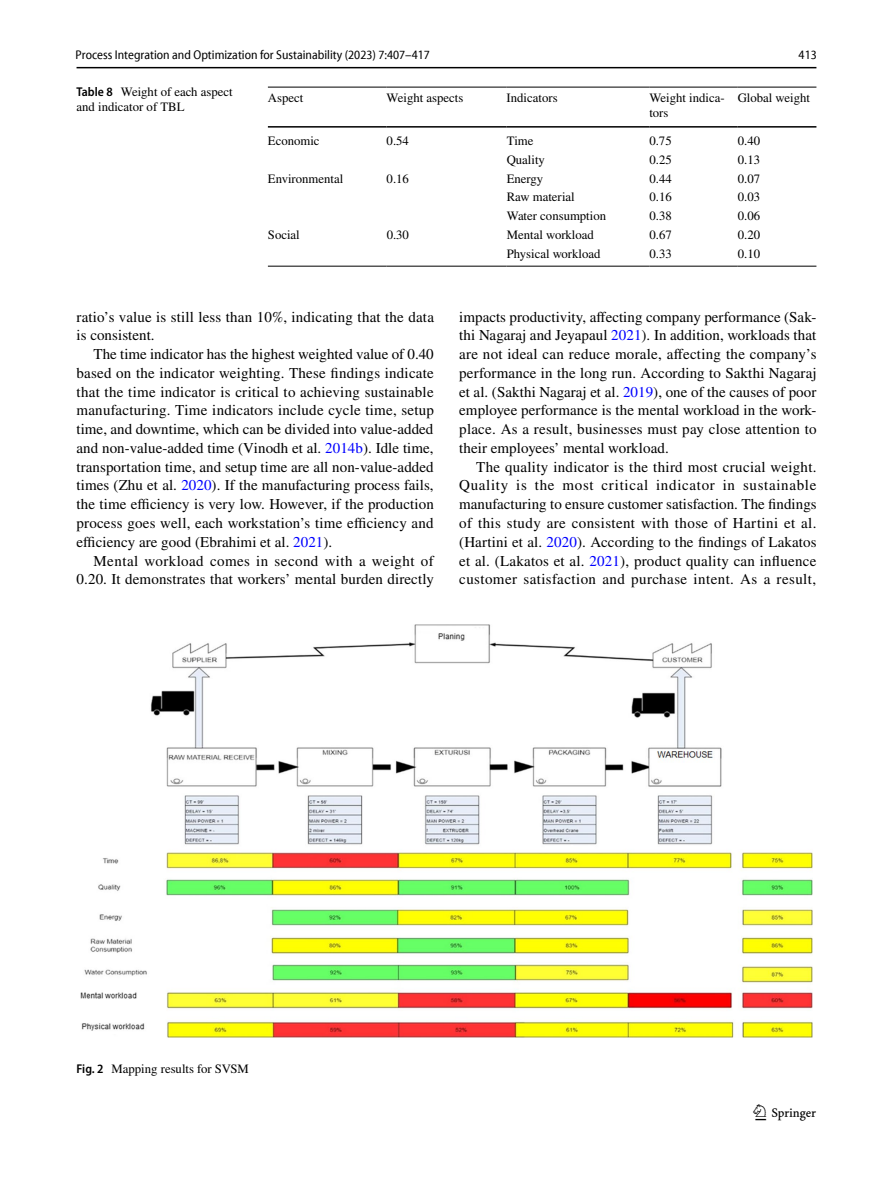
<style>
.page{position:relative;width:893px;height:1187px;background:#fff}
.page>*{position:absolute;margin:0;border:0;box-sizing:border-box;transform-origin:0 0}
.t1{font:22.5px "Springnew Regular 3";color:#000}
.t2{font:15px/18.8px "STIX";letter-spacing:.01em;color:#000;text-align:justify}
.t3{font:12.75px/15px "STIX";color:#000}
.t4{font:semi-condensed 12.75px "Myriad Pro Unic";color:#000}
.s1{font-family:"Myriad Pro";font-weight:600;font-stretch:semi-condensed}
.s2{color:#00f}
</style>
<div class="page">
<hr style="left:77px;top:67px;width:739px;height:1px;background:#000">
<hr style="left:268px;top:87px;width:119px;height:1px;background:#000">
<hr style="left:268px;top:126px;width:119px;height:2px;background:#000">
<hr style="left:387px;top:87px;width:120px;height:1px;background:#000">
<hr style="left:387px;top:126px;width:120px;height:2px;background:#000">
<hr style="left:507px;top:87px;width:142px;height:1px;background:#000">
<hr style="left:507px;top:126px;width:142px;height:2px;background:#000">
<hr style="left:649px;top:87px;width:89px;height:1px;background:#000">
<hr style="left:649px;top:126px;width:89px;height:2px;background:#000">
<hr style="left:738px;top:87px;width:78px;height:1px;background:#000">
<hr style="left:738px;top:126px;width:78px;height:2px;background:#000">
<hr style="left:268px;top:266px;width:119px;height:1px;background:#000">
<hr style="left:387px;top:266px;width:120px;height:1px;background:#000">
<hr style="left:507px;top:266px;width:142px;height:1px;background:#000">
<hr style="left:649px;top:266px;width:89px;height:1px;background:#000">
<hr style="left:738px;top:266px;width:78px;height:1px;background:#000">
<img style="left:81px;top:624px;width:731px;height:413px">
<p class="t4" style="left:76px;top:50px;width:356px">Process Integration and Optimization for Sustainability (2023) 7:407–417</p>
<p class="t4" style="left:799px;top:50px;width:20px">413</p>
<p class="t3" style="left:77px;top:85px;width:158px"><span class="s1">Table 8</span> Weight of each aspect and indicator of TBL</p>
<p class="t3" style="left:268px;top:91px;width:37px">Aspect</p>
<p class="t3" style="left:387px;top:91px;width:78px">Weight aspects</p>
<p class="t3" style="left:507px;top:91px;width:52px">Indicators</p>
<p class="t3" style="left:649px;top:91px;width:77px">Weight indica&shy;tors</p>
<p class="t3" style="left:738px;top:91px;width:74px">Global weight</p>
<p class="t3" style="left:268px;top:134px;width:53px">Economic</p>
<p class="t3" style="left:387px;top:134px;width:24px">0.54</p>
<p class="t3" style="left:507px;top:134px;width:28px">Time</p>
<p class="t3" style="left:649px;top:134px;width:24px">0.75</p>
<p class="t3" style="left:738px;top:134px;width:24px">0.40</p>
<p class="t3" style="left:507px;top:153px;width:40px">Quality</p>
<p class="t3" style="left:649px;top:153px;width:24px">0.25</p>
<p class="t3" style="left:738px;top:153px;width:24px">0.13</p>
<p class="t3" style="left:268px;top:172px;width:77px">Environmental</p>
<p class="t3" style="left:387px;top:172px;width:24px">0.16</p>
<p class="t3" style="left:507px;top:172px;width:38px">Energy</p>
<p class="t3" style="left:649px;top:172px;width:24px">0.44</p>
<p class="t3" style="left:738px;top:172px;width:24px">0.07</p>
<p class="t3" style="left:507px;top:190px;width:70px">Raw material</p>
<p class="t3" style="left:649px;top:190px;width:24px">0.16</p>
<p class="t3" style="left:738px;top:190px;width:24px">0.03</p>
<p class="t3" style="left:507px;top:209px;width:101px">Water consumption</p>
<p class="t3" style="left:649px;top:209px;width:24px">0.38</p>
<p class="t3" style="left:738px;top:209px;width:24px">0.06</p>
<p class="t3" style="left:268px;top:228px;width:33px">Social</p>
<p class="t3" style="left:387px;top:228px;width:24px">0.30</p>
<p class="t3" style="left:507px;top:228px;width:89px">Mental workload</p>
<p class="t3" style="left:649px;top:228px;width:24px">0.67</p>
<p class="t3" style="left:738px;top:228px;width:24px">0.20</p>
<p class="t3" style="left:507px;top:247px;width:95px">Physical workload</p>
<p class="t3" style="left:649px;top:247px;width:24px">0.33</p>
<p class="t3" style="left:738px;top:247px;width:24px">0.10</p>
<p class="t2" style="left:77px;top:308px;width:359px">ratio’s value is still less than 10%, indicating that the data is consistent.</p>
<p class="t2" style="left:77px;top:346px;width:359px;text-indent:17px">The time indicator has the highest weighted value of 0.40 based on the indicator weighting. These findings indicate that the time indicator is critical to achieving sustainable manufacturing. Time indicators include cycle time, setup time, and downtime, which can be divided into value-added and non-value-added time (Vinodh et al. <span class="s2">2014b</span>). Idle time, transportation time, and setup time are all non-value-added times (Zhu et al. <span class="s2">2020</span>). If the manufacturing process fails, the time efficiency is very low. However, if the production process goes well, each workstation’s time efficiency and efficiency are good (Ebrahimi et al. <span class="s2">2021</span>).</p>
<p class="t2" style="left:77px;top:552px;width:359px;text-align:right">Mental workload comes in second with a weight of<br>0.20. It demonstrates that workers’ mental burden directly</p>
<p class="t2" style="left:459px;top:308px;width:359px">impacts productivity, affecting company performance (Sak&shy;thi Nagaraj and Jeyapaul <span class="s2">2021</span>). In addition, workloads that are not ideal can reduce morale, affecting the company’s performance in the long run. According to Sakthi Nagaraj et al. (Sakthi Nagaraj et al. <span class="s2">2019</span>), one of the causes of poor employee performance is the mental workload in the work&shy;place. As a result, businesses must pay close attention to their employees’ mental workload.</p>
<p class="t2" style="left:459px;top:458px;width:359px;text-indent:17px">The quality indicator is the third most crucial weight.<br>Quality is the most critical indicator in sustainable manufacturing to ensure customer satisfaction. The findings of this study are consistent with those of Hartini et al. (Hartini et al. <span class="s2">2020</span>). According to the findings of Lakatos et al. (Lakatos et al. <span class="s2">2021</span>), product quality can influence customer satisfaction and purchase intent. As a result,</p>
<p class="t3" style="left:77px;top:1061px;width:174px"><span class="s1">Fig. 2</span> Mapping results for SVSM</p>
<h1 class="t1" style="left:755px;top:1104px;width:62px">1 3</h1>
</div>
